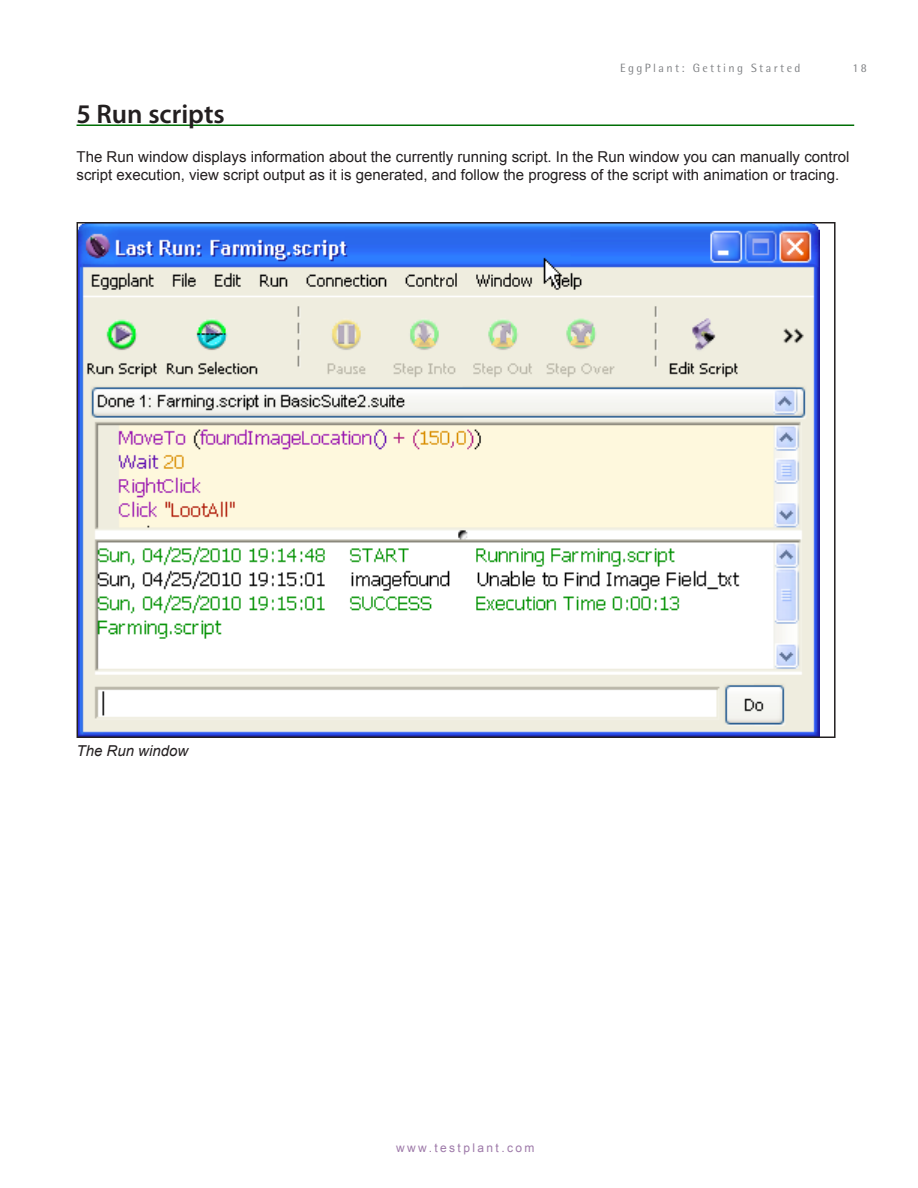
<style>
.page{position:relative;width:918px;height:1188px;background:#fff}
.page>*{position:absolute;margin:0;border:0;box-sizing:border-box;transform-origin:0 0}
.t1{font:600 27px "Myriad Pro";color:#231f20}
.t2{font:15px/18px "Arial";color:#231f20}
.t3{font:italic 15px "Arial";color:#231f20}
.t4{font:12px "Rotis Semi Sans";letter-spacing:.2em;color:#808285}
.t5{font:12px "Arial";letter-spacing:.2em;color:#9e7aa9}
</style>
<div class="page">
<hr style="left:77px;top:124px;width:777px;height:2px;background:#006e05">
<img style="left:80px;top:225px;width:740px;height:510px">
<p class="t4" style="left:620px;top:61px;width:182px">EggPlant: Getting Started</p>
<p class="t4" style="left:853px;top:61px;width:16px">18</p>
<h1 class="t1" style="left:77px;top:97px;width:150px">5 Run scripts</h1>
<p class="t2" style="left:77px;top:148px;width:774px">The Run window displays information about the currently running script. In the Run window you can manually control script execution, view script output as it is generated, and follow the progress of the script with animation or tracing.</p>
<p class="t3" style="left:77px;top:741px;width:113px">The Run window</p>
<p class="t5" style="left:396px;top:1140px;width:140px">www.testplant.com</p>
</div>
